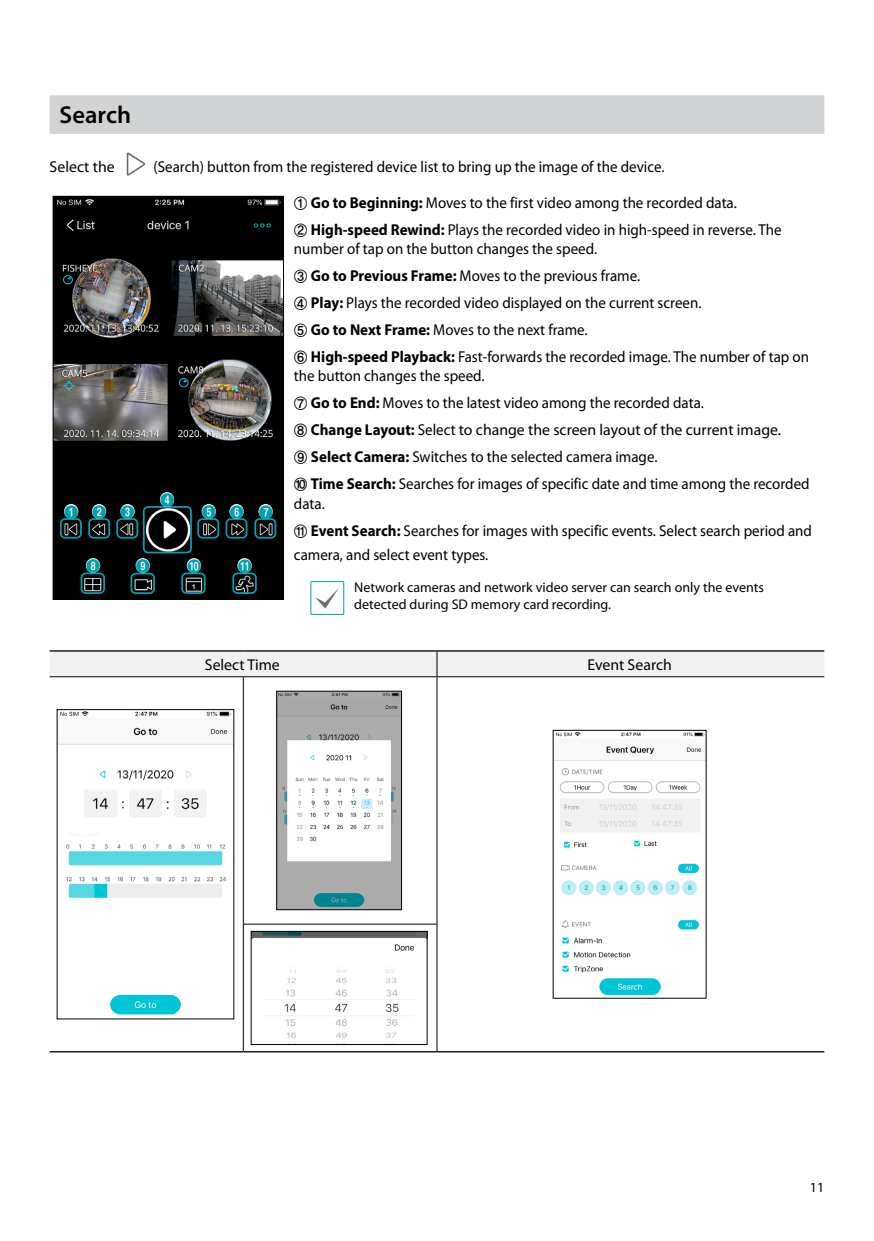
<style>
.page{position:relative;width:874px;height:1241px;background:#fff}
.page>*{position:absolute;margin:0;border:0;box-sizing:border-box;transform-origin:0 0}
.t1{font:600 24.5px "Myriad Pro";color:#000}
.t2{font:15.75px/26.9px "Myriad Pro";color:#000;scale:.95 1}
.t3{font:15.75px "Myriad Pro";color:#000}
.t4{font:14px/17.5px "Myriad Pro";color:#000}
.t5{font:14px "Numberblackfilled";color:#00a0af}
.s1{font-family:"YDVYGO14"}
.s2{font-weight:700}
</style>
<div class="page">
<div style="left:50px;top:95px;width:773px;height:39px;background:#d1d3d4"></div>
<img style="left:126px;top:152px;width:20px;height:24px">
<img style="left:55px;top:198px;width:226px;height:399px">
<div style="left:53px;top:196px;width:230px;height:403px;border:1px solid #000"></div>
<div style="left:60px;top:518px;width:22px;height:20px;border:2px solid #00a0af;border-radius:4px"></div>
<div style="left:64px;top:504px;width:14px;height:14px;background:#fff;border-radius:50%"></div>
<div style="left:88px;top:518px;width:22px;height:20px;border:2px solid #00a0af;border-radius:4px"></div>
<div style="left:116px;top:518px;width:22px;height:20px;border:2px solid #00a0af;border-radius:4px"></div>
<div style="left:197px;top:518px;width:22px;height:20px;border:2px solid #00a0af;border-radius:4px"></div>
<div style="left:225px;top:518px;width:22px;height:20px;border:2px solid #00a0af;border-radius:4px"></div>
<div style="left:254px;top:518px;width:22px;height:20px;border:2px solid #00a0af;border-radius:4px"></div>
<div style="left:143px;top:506px;width:49px;height:47px;border:2px solid #00a0af;border-radius:4px"></div>
<div style="left:81px;top:572px;width:24px;height:21px;border:2px solid #00a0af;border-radius:4px"></div>
<div style="left:120px;top:504px;width:15px;height:14px;background:#fff;border-radius:50%"></div>
<div style="left:160px;top:492px;width:14px;height:15px;background:#fff;border-radius:50%"></div>
<div style="left:201px;top:504px;width:15px;height:14px;background:#fff;border-radius:50%"></div>
<div style="left:229px;top:504px;width:14px;height:14px;background:#fff;border-radius:50%"></div>
<div style="left:258px;top:504px;width:15px;height:14px;background:#fff;border-radius:50%"></div>
<div style="left:86px;top:558px;width:14px;height:15px;background:#fff;border-radius:50%"></div>
<div style="left:130px;top:572px;width:25px;height:22px;border:2px solid #00a0af;border-radius:4px"></div>
<div style="left:181px;top:572px;width:24px;height:21px;border:2px solid #00a0af;border-radius:4px"></div>
<div style="left:232px;top:572px;width:24px;height:21px;border:2px solid #00a0af;border-radius:4px"></div>
<div style="left:136px;top:558px;width:14px;height:15px;background:#fff;border-radius:50%"></div>
<div style="left:187px;top:558px;width:14px;height:15px;background:#fff;border-radius:50%"></div>
<div style="left:237px;top:558px;width:14px;height:15px;background:#fff;border-radius:50%"></div>
<div style="left:92px;top:504px;width:14px;height:14px;background:#fff;border-radius:50%"></div>
<div style="left:310px;top:581px;width:34px;height:34px;border:1px solid #00a0af"></div>
<svg style="left:315px;top:588px;width:24px;height:20px"></svg>
<hr style="left:243px;top:677px;width:1px;height:246px;background:#000">
<hr style="left:243px;top:923px;width:193px;height:1px;background:#000">
<hr style="left:243px;top:924px;width:1px;height:126px;background:#000">
<hr style="left:50px;top:650px;width:193px;height:1px;background:#000">
<hr style="left:243px;top:650px;width:194px;height:1px;background:#000">
<hr style="left:437px;top:650px;width:386px;height:1px;background:#000">
<div style="left:50px;top:651px;width:773px;height:25px;background:#f1f1f2"></div>
<hr style="left:436px;top:677px;width:1px;height:247px;background:#000">
<hr style="left:436px;top:924px;width:1px;height:126px;background:#000">
<hr style="left:50px;top:1050px;width:193px;height:2px;background:#000">
<hr style="left:437px;top:1050px;width:386px;height:2px;background:#000">
<hr style="left:243px;top:1050px;width:194px;height:2px;background:#000">
<hr style="left:50px;top:676px;width:193px;height:1px;background:#000">
<hr style="left:243px;top:676px;width:194px;height:1px;background:#000">
<hr style="left:437px;top:676px;width:386px;height:1px;background:#000">
<img style="left:59px;top:711px;width:173px;height:304px">
<img style="left:278px;top:692px;width:121px;height:215px">
<div style="left:276px;top:690px;width:125px;height:219px;border:1px solid #000"></div>
<img style="left:554px;top:732px;width:150px;height:264px">
<img style="left:253px;top:933px;width:172px;height:105px">
<div style="left:251px;top:931px;width:176px;height:113px;border:1px solid #000"></div>
<h1 class="t1" style="left:60px;top:99px;width:73px">Search</h1>
<p class="t3" style="left:50px;top:157px;width:67px">Select the</p>
<p class="t2" style="left:153px;top:153px;width:539px">(Search) button from the registered device list to bring up the image of the device.</p>
<p class="t5" style="left:92px;top:504px;width:16px">2</p>
<p class="t5" style="left:64px;top:504px;width:16px">1</p>
<p class="t5" style="left:120px;top:504px;width:16px">3</p>
<p class="t5" style="left:160px;top:492px;width:16px">4</p>
<p class="t5" style="left:201px;top:504px;width:73px">567</p>
<p class="t5" style="left:86px;top:558px;width:16px">8</p>
<p class="t5" style="left:135px;top:558px;width:16px">9</p>
<p class="t5" style="left:186px;top:558px;width:16px">0</p>
<p class="t5" style="left:237px;top:558px;width:16px">!</p>
<p class="t2" style="left:294px;top:189px;width:514px"><span class="s1">①</span> <span class="s2">Go to Beginning:</span> Moves to the first video among the recorded data.<br><span class="s1">②</span> <span class="s2">High-speed Rewind:</span> Plays the recorded video in high-speed in reverse. The</p>
<p class="t2" style="left:294px;top:235px;width:543px">number of tap on the button changes the speed.<br><span class="s1">③</span> <span class="s2">Go to Previous Frame:</span> Moves to the previous frame.<br><span class="s1">④</span> <span class="s2">Play:</span> Plays the recorded video displayed on the current screen.<br><span class="s1">⑤</span> <span class="s2">Go to Next Frame:</span> Moves to the next frame.<br><span class="s1">⑥</span> <span class="s2">High-speed Playback:</span> Fast-forwards the recorded image. The number of tap on</p>
<p class="t2" style="left:294px;top:362px;width:544px">the button changes the speed.<br><span class="s1">⑦</span> <span class="s2">Go to End:</span> Moves to the latest video among the recorded data.<br><span class="s1">⑧</span> <span class="s2">Change Layout:</span> Select to change the screen layout of the current image.<br><span class="s1">⑨</span> <span class="s2">Select Camera:</span> Switches to the selected camera image.<br><span class="s1">⑩</span> <span class="s2">Time Search:</span> Searches for images of specific date and time among the recorded</p>
<p class="t2" style="left:294px;top:489px;width:546px">data.<br><span class="s1">⑪</span> <span class="s2">Event Search:</span> Searches for images with specific events. Select search period and</p>
<p class="t2" style="left:294px;top:541px;width:206px">camera, and select event types.</p>
<p class="t4" style="left:354px;top:578px;width:411px">Network cameras and network video server can search only the events detected during SD memory card recording.</p>
<p class="t3" style="left:205px;top:654px;width:76px">Select Time</p>
<p class="t3" style="left:587px;top:654px;width:86px">Event Search</p>
<p class="t4" style="left:809px;top:1178px;width:16px">11</p>
</div>
